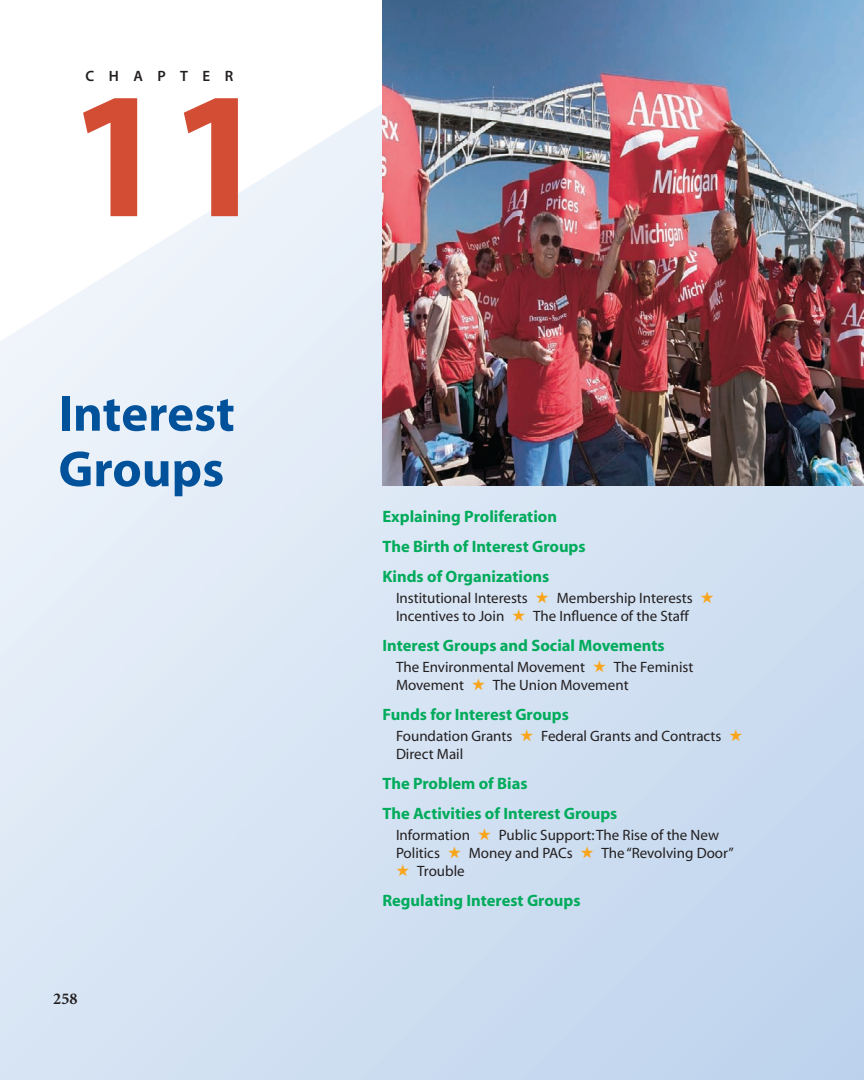
<style>
.page{position:relative;width:864px;height:1080px;background:#fff}
.page>*{position:absolute;margin:0;border:0;box-sizing:border-box;transform-origin:0 0}
.t1{font:700 181.5px "Myriad";color:#d34c34}
.t2{font:700 51px/55.5px "Myriad";color:#01519b}
.t3{font:700 16.5px/30px "Myriad";color:#00ab5b}
.t4{font:700 16.5px "Minion";color:#231f20}
.t5{font:15px/18px "Myriad";color:#231f20}
.t6{font:15px "Myriad Sem";letter-spacing:.965em;color:#231f20}
.s1{color:#f9a51b}
</style>
<div class="page">
<img style="left:0;top:104px;width:864px;height:976px">
<img style="left:382px;top:0;width:482px;height:485px">
<p class="t6" style="left:86px;top:70px;width:149px">CHAPTER</p>
<p class="t1" style="left:68px;top:87px;width:203px">11</p>
<p class="t2" style="left:58px;top:390px;width:178px">Interest<br>Groups</p>
<p class="t4" style="left:53px;top:992px;width:26px">258</p>
<p class="t3" style="left:382px;top:503px;width:205px">Explaining Proliferation<br>The Birth of Interest Groups<br>Kinds of Organizations</p>
<p class="t5" style="left:396px;top:591px;width:319px">Institutional Interests <span class="s1">★</span> Membership Interests <span class="s1">★<br></span>Incentives to Join <span class="s1">★</span> The Influence of the Staff</p>
<p class="t3" style="left:382px;top:632px;width:284px">Interest Groups and Social Movements</p>
<p class="t5" style="left:396px;top:660px;width:299px">The Environmental Movement <span class="s1">★</span> The Feminist<br>Movement <span class="s1">★</span> The Union Movement</p>
<p class="t3" style="left:382px;top:701px;width:188px">Funds for Interest Groups</p>
<p class="t5" style="left:396px;top:729px;width:348px">Foundation Grants <span class="s1">★</span> Federal Grants and Contracts <span class="s1">★<br></span>Direct Mail</p>
<p class="t3" style="left:382px;top:770px;width:236px">The Problem of Bias<br>The Activities of Interest Groups</p>
<p class="t5" style="left:396px;top:828px;width:339px">Information <span class="s1">★</span> Public Support:The Rise of the New<br>Politics <span class="s1">★</span> Money and PACs <span class="s1">★</span> The “Revolving Door”</p>
<p class="t5" style="left:396px;top:864px;width:70px"><span class="s1">★</span> Trouble</p>
<p class="t3" style="left:382px;top:887px;width:200px">Regulating Interest Groups</p>
</div>
